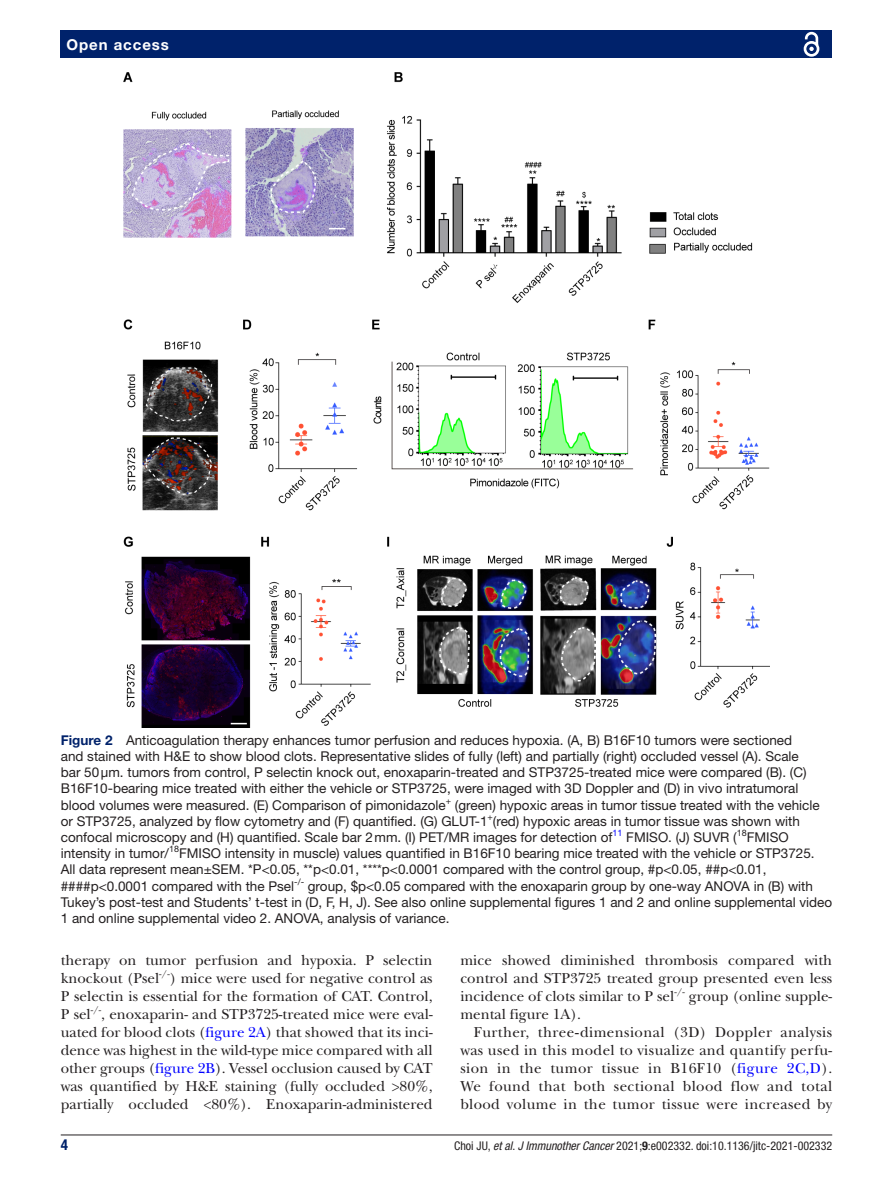
<style>
.page{position:relative;width:893px;height:1191px;background:#fff}
.page>*{position:absolute;margin:0;border:0;box-sizing:border-box;transform-origin:0 0}
.t1{font:15px/18px "New Baskerville";color:#231f20;text-align:justify}
.t2{font:700 15px "Helvetica Neue LT Std";letter-spacing:.065em;color:#fff}
.t3{font:700 condensed 15px "Helvetica Neue LT Std";color:#00226b}
.t4{font:13.5px/16.2px "Helvetica Neue LT Std";color:#231f20}
.t5{font:condensed 12px "Helvetica Neue LT Std";color:#231f20}
.t6{font:9.9px "New Baskerville";color:#231f20}
.t7{font:9px "Helvetica Neue LT Std";color:#231f20}
.t8{font:9px "Helvetica Neue LT Std";color:#00f}
.s1{font-weight:700;color:#00226b}
.s2{color:#00f}
.s3{font-family:"Times New Roman"}
.s4{font-style:italic}
.s5{font-weight:700}
</style>
<div class="page">
<hr style="left:61px;top:1134px;width:771px;height:1px;background:#231f20">
<div style="left:61px;top:31px;width:771px;height:27px;background:#00226b"></div>
<svg style="left:803px;top:31px;width:17px;height:26px"></svg>
<img style="left:124px;top:73px;width:645px;height:654px">
<p class="t2" style="left:66px;top:35px;width:104px">Open access</p>
<p class="t4" style="left:61px;top:731px;width:747px"><span class="s1">Figure 2</span> Anticoagulation therapy enhances tumor perfusion and reduces hypoxia. (A, B) B16F10 tumors were sectioned and stained with H&amp;E to show blood clots. Representative slides of fully (left) and partially (right) occluded vessel (A). Scale bar 50µm. tumors from control, P selectin knock out, enoxaparin-treated and STP3725-treated mice were compared (B). (C)<br>B16F10-bearing mice treated with either the vehicle or STP3725, were imaged with 3D Doppler and (D) in vivo intratumoral blood volumes were measured. (E) Comparison of pimonidazole</p>
<p class="t7" style="left:446px;top:795px;width:7px">+</p>
<p class="t4" style="left:61px;top:796px;width:760px;text-indent:394px">(green) hypoxic areas in tumor tissue treated with the vehicle or STP3725, analyzed by flow cytometry and (F) quantified. (G) GLUT-1 (red) hypoxic areas in tumor tissue was shown with</p>
<p class="t7" style="left:488px;top:811px;width:7px">+</p>
<p class="t4" style="left:61px;top:829px;width:553px">confocal microscopy and (H) quantified. Scale bar 2mm. (I) PET/MR images for detection of</p>
<p class="t8" style="left:613px;top:827px;width:11px">11</p>
<p class="t4" style="left:626px;top:829px;width:112px">FMISO. (J) SUVR (</p>
<p class="t7" style="left:737px;top:827px;width:11px">18</p>
<p class="t4" style="left:747px;top:829px;width:44px">FMISO</p>
<p class="t4" style="left:61px;top:845px;width:110px">intensity in tumor/</p>
<p class="t7" style="left:169px;top:843px;width:11px">18</p>
<p class="t4" style="left:61px;top:845px;width:755px;text-indent:118px">FMISO intensity in muscle) values quantified in B16F10 bearing mice treated with the vehicle or STP3725.<br>All data represent mean±SEM. *P&lt;0.05, **p&lt;0.01, ****p&lt;0.0001 compared with the control group, #p&lt;0.05, ##p&lt;0.01, ####p&lt;0.0001 compared with the Psel</p>
<p class="t7" style="left:294px;top:876px;width:11px">-/-</p>
<p class="t4" style="left:61px;top:877px;width:773px;text-indent:247px">group, $p&lt;0.05 compared with the enoxaparin group by one-way ANOVA in (B) with<br>Tukey’s post-test and Students’ t-test in (D, F, H, J). See also online supplemental figures 1 and 2 and online supplemental video<br>1 and online supplemental video 2. ANOVA, analysis of variance.</p>
<p class="t1" style="left:61px;top:951px;width:373px">therapy on tumor perfusion and hypoxia. P selectin knockout (Psel</p>
<p class="t6" style="left:159px;top:967px;width:12px">-/-</p>
<p class="t1" style="left:61px;top:969px;width:373px;text-indent:109px">) mice were used for negative control as P selectin is essential for the formation of CAT. Control, P sel</p>
<p class="t6" style="left:91px;top:1003px;width:12px">-/-</p>
<p class="t1" style="left:61px;top:1005px;width:373px;text-indent:41px">, enoxaparin- and STP3725-treated mice were eval&shy;uated for blood clots (<span class="s2">figure 2A</span>) that showed that its inci&shy;dence was highest in the wild-type mice compared with all other groups (<span class="s2">figure 2B</span>). Vessel occlusion caused by CAT was quantified by H&amp;E staining (fully occluded &gt;80%, partially occluded &lt;80%). Enoxaparin-administered</p>
<p class="t1" style="left:460px;top:951px;width:373px">mice showed diminished thrombosis compared with control and STP3725 treated group presented even less incidence of clots similar to P sel<sup>-/-</sup> group (online supple&shy;mental figure 1A).</p>
<p class="t1" style="left:460px;top:1023px;width:373px;text-indent:14px">Further, three<span class="s3">‐</span>dimensional (3D) Doppler analysis was used in this model to visualize and quantify perfu&shy;sion in the tumor tissue in B16F10 (<span class="s2">figure 2C,D</span>).<br>We found that both sectional blood flow and total blood volume in the tumor tissue were increased by</p>
<p class="t3" style="left:61px;top:1135px;width:9px">4</p>
<p class="t5" style="left:454px;top:1138px;width:380px">Choi JU, <span class="s4">et al</span>. <span class="s4">J Immunother Cancer</span> 2021;<span class="s5">9</span>:e002332. doi:10.1136/jitc-2021-002332</p>
</div>
